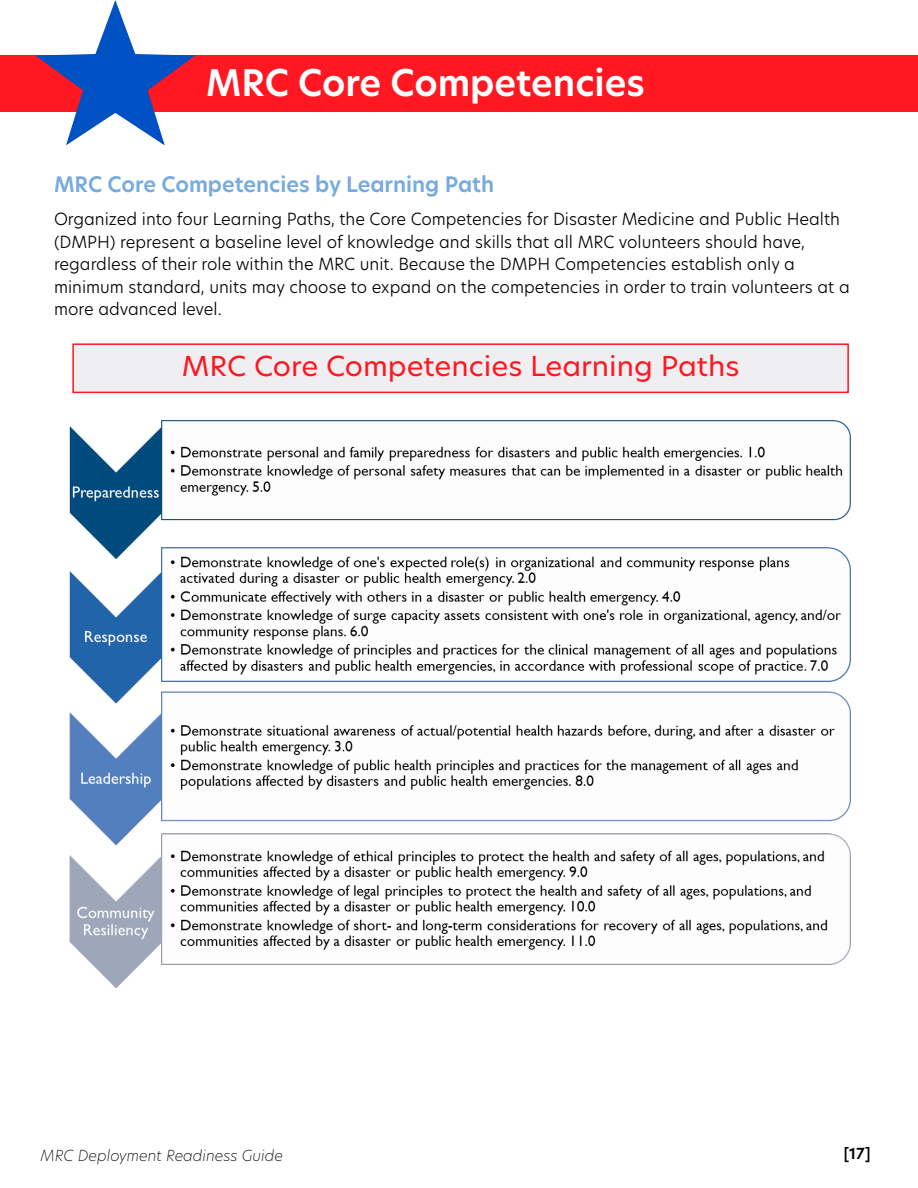
<style>
.page{position:relative;width:918px;height:1188px;background:#fff}
.page>*{position:absolute;margin:0;border:0;box-sizing:border-box;transform-origin:0 0}
.t1{font:600 36px "Hero New";color:#fff}
.t2{font:27px "Hero New";color:#ff1721;scale:1.06 1}
.t3{font:600 21px "Hero New";color:#77abde}
.t4{font:300 16.5px/22.5px "Hero New";color:#000}
.t5{font:italic 200 15px "Hero New";color:#000}
.t6{font:600 15px "Hero New";color:#000}
</style>
<div class="page">
<div style="left:0;top:55px;width:918px;height:56px;background:#ff1721"></div>
<svg style="left:33px;top:0;width:164px;height:146px"></svg>
<img style="left:69px;top:420px;width:782px;height:568px">
<div style="left:72px;top:343px;width:777px;height:50px;background:#efeff1;border:2px solid #ff1721"></div>
<h1 class="t1" style="left:206px;top:58px;width:440px">MRC Core Competencies</h1>
<p class="t3" style="left:54px;top:170px;width:442px">MRC Core Competencies by Learning Path</p>
<p class="t4" style="left:54px;top:208px;width:797px">Organized into four Learning Paths, the Core Competencies for Disaster Medicine and Public Health (DMPH) represent a baseline level of knowledge and skills that all MRC volunteers should have, regardless of their role within the MRC unit. Because the DMPH Competencies establish only a minimum standard, units may choose to expand on the competencies in order to train volunteers at a more advanced level.</p>
<h2 class="t2" style="left:182px;top:347px;width:528px">MRC Core Competencies Learning Paths</h2>
<p class="t5" style="left:40px;top:1145px;width:244px">MRC Deployment Readiness Guide</p>
<p class="t6" style="left:844px;top:1143px;width:28px">[17]</p>
</div>
